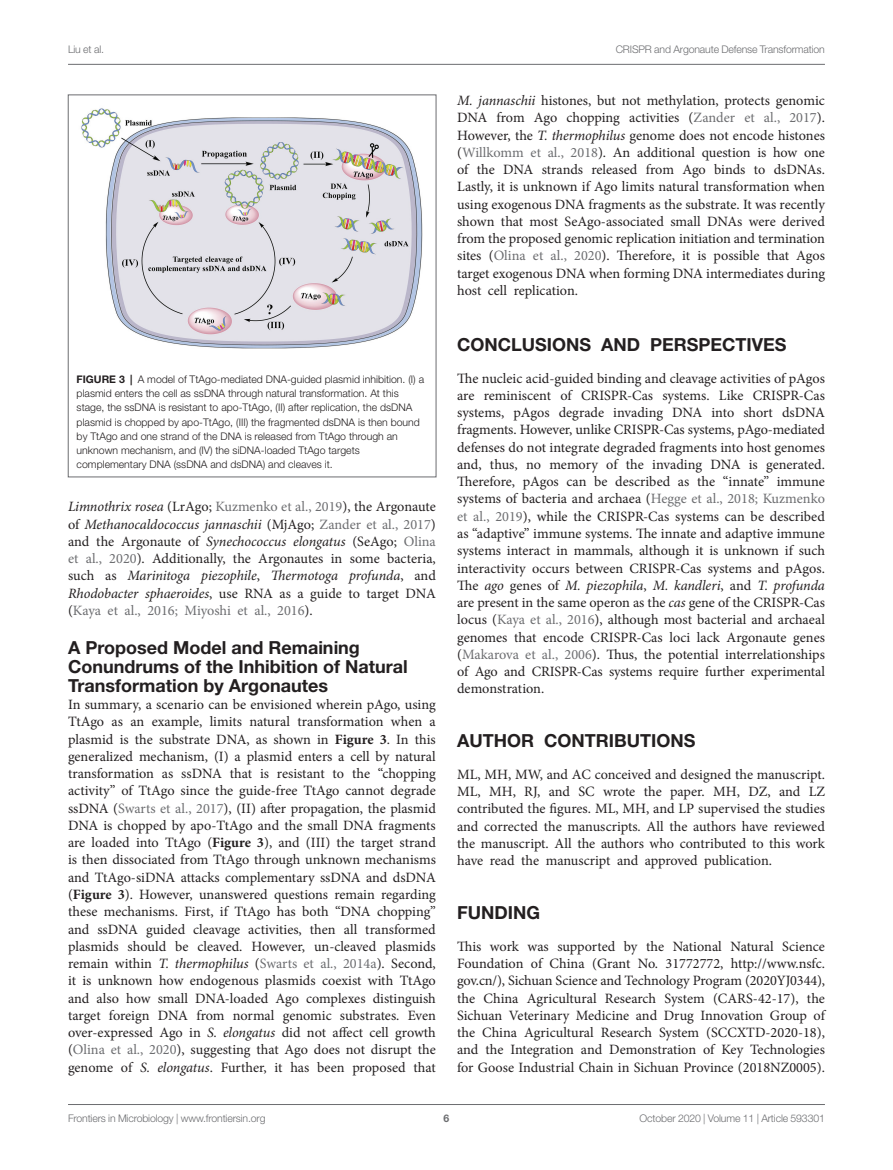
<style>
.page{position:relative;width:893px;height:1170px;background:#fff}
.page>*{position:absolute;margin:0;border:0;box-sizing:border-box;transform-origin:0 0}
.HEAD_2{font:700 18px/18.8px "Helvetica Neue LT Std";color:#231f20}
.HEAD_1{font:700 18px "Helvetica Neue LT Std";color:#231f20}
.TEXT_FLUSH{font:14.25px/17.2px "Minion Pro";letter-spacing:-.005em;color:#231f20;text-align:justify}
.FIG_LEG{font:300 10.5px/14.2px "Helvetica Neue LT Std";color:#231f20}
.t1{font:300 10.5px "Helvetica Neue LT Std";letter-spacing:-.015em;color:#6c6d70}
.t2{font:700 10.5px "Helvetica Neue LT Std";color:#6c6d70}
.s1{font-weight:700}
.s2{font-style:italic}
.s3{color:#6c6d70}
</style>
<div class="page">
<hr style="left:68px;top:64px;width:757px;height:1px;background:#6c6d70">
<hr style="left:68px;top:1104px;width:757px;height:1px;background:#6c6d70">
<img style="left:81px;top:108px;width:342px;height:241px">
<p class="t1" style="left:68px;top:42px;width:38px">Liu et al.</p>
<p class="t1" style="left:616px;top:42px;width:211px">CRISPR and Argonaute Defense Transformation</p>
<p class="FIG_LEG" style="left:77px;top:372px;width:349px"><span class="s1">FIGURE 3 |</span> A model of TtAgo-mediated DNA-guided plasmid inhibition. (I) a plasmid enters the cell as ssDNA through natural transformation. At this stage, the ssDNA is resistant to apo-TtAgo, (II) after replication, the dsDNA plasmid is chopped by apo-TtAgo, (III) the fragmented dsDNA is then bound by TtAgo and one strand of the DNA is released from TtAgo through an unknown mechanism, and (IV) the siDNA-loaded TtAgo targets complementary DNA (ssDNA and dsDNA) and cleaves it.</p>
<p class="TEXT_FLUSH" style="left:68px;top:498px;width:369px"><span class="s2">Limnothrix rosea</span> (LrAgo; <span class="s3">Kuzmenko et al., 2019</span>), the Argonaute of <span class="s2">Methanocaldococcus jannaschii</span> (MjAgo; <span class="s3">Zander et al., 2017</span>) and the Argonaute of <span class="s2">Synechococcus elongatus</span> (SeAgo; <span class="s3">Olina et al., 2020</span>). Additionally, the Argonautes in some bacteria, such as <span class="s2">Marinitoga piezophile</span>, <span class="s2">Thermotoga profunda</span>, and <span class="s2">Rhodobacter sphaeroides</span>, use RNA as a guide to target DNA (<span class="s3">Kaya et al., 2016; Miyoshi et al., 2016</span>).</p>
<p class="HEAD_2" style="left:68px;top:638px;width:341px">A Proposed Model and Remaining<br>Conundrums of the Inhibition of Natural<br>Transformation by Argonautes</p>
<p class="TEXT_FLUSH" style="left:68px;top:696px;width:369px">In summary, a scenario can be envisioned wherein pAgo, using TtAgo as an example, limits natural transformation when a plasmid is the substrate DNA, as shown in <span class="s1">Figure 3</span>. In this generalized mechanism, (I) a plasmid enters a cell by natural transformation as ssDNA that is resistant to the “chopping activity” of TtAgo since the guide-free TtAgo cannot degrade ssDNA (<span class="s3">Swarts et al., 2017</span>), (II) after propagation, the plasmid DNA is chopped by apo-TtAgo and the small DNA fragments are loaded into TtAgo (<span class="s1">Figure 3</span>), and (III) the target strand is then dissociated from TtAgo through unknown mechanisms and TtAgo-siDNA attacks complementary ssDNA and dsDNA (<span class="s1">Figure 3</span>). However, unanswered questions remain regarding these mechanisms. First, if TtAgo has both “DNA chopping” and ssDNA guided cleavage activities, then all transformed plasmids should be cleaved. However, un-cleaved plasmids remain within <span class="s2">T. thermophilus</span> (<span class="s3">Swarts et al., 2014a</span>). Second, it is unknown how endogenous plasmids coexist with TtAgo and also how small DNA-loaded Ago complexes distinguish target foreign DNA from normal genomic substrates. Even over-expressed Ago in <span class="s2">S. elongatus</span> did not affect cell growth (<span class="s3">Olina et al., 2020</span>), suggesting that Ago does not disrupt the genome of <span class="s2">S. elongatus</span>. Further, it has been proposed that</p>
<p class="TEXT_FLUSH" style="left:457px;top:92px;width:369px"><span class="s2">M. jannaschii</span> histones, but not methylation, protects genomic DNA from Ago chopping activities (<span class="s3">Zander et al., 2017</span>).<br>However, the <span class="s2">T. thermophilus</span> genome does not encode histones (<span class="s3">Willkomm et al., 2018</span>). An additional question is how one of the DNA strands released from Ago binds to dsDNAs.<br>Lastly, it is unknown if Ago limits natural transformation when using exogenous DNA fragments as the substrate. It was recently shown that most SeAgo-associated small DNAs were derived from the proposed genomic replication initiation and termination sites (<span class="s3">Olina et al., 2020</span>). Therefore, it is possible that Agos target exogenous DNA when forming DNA intermediates during host cell replication.</p>
<p class="HEAD_1" style="left:457px;top:333px;width:331px">CONCLUSIONS AND PERSPECTIVES</p>
<p class="TEXT_FLUSH" style="left:457px;top:369px;width:369px">The nucleic acid-guided binding and cleavage activities of pAgos are reminiscent of CRISPR-Cas systems. Like CRISPR-Cas systems, pAgos degrade invading DNA into short dsDNA fragments. However, unlike CRISPR-Cas systems, pAgo-mediated defenses do not integrate degraded fragments into host genomes and, thus, no memory of the invading DNA is generated.<br>Therefore, pAgos can be described as the “innate” immune systems of bacteria and archaea (<span class="s3">Hegge et al., 2018; Kuzmenko et al., 2019</span>), while the CRISPR-Cas systems can be described as “adaptive” immune systems. The innate and adaptive immune systems interact in mammals, although it is unknown if such interactivity occurs between CRISPR-Cas systems and pAgos.<br>The <span class="s2">ago</span> genes of <span class="s2">M. piezophila</span>, <span class="s2">M. kandleri</span>, and <span class="s2">T. profunda </span>are present in the same operon as the <span class="s2">cas</span> gene of the CRISPR-Cas locus (<span class="s3">Kaya et al., 2016</span>), although most bacterial and archaeal genomes that encode CRISPR-Cas loci lack Argonaute genes (<span class="s3">Makarova et al., 2006</span>). Thus, the potential interrelationships of Ago and CRISPR-Cas systems require further experimental demonstration.</p>
<p class="HEAD_1" style="left:457px;top:729px;width:240px">AUTHOR CONTRIBUTIONS</p>
<p class="TEXT_FLUSH" style="left:457px;top:765px;width:369px">ML, MH, MW, and AC conceived and designed the manuscript.<br>ML, MH, RJ, and SC wrote the paper. MH, DZ, and LZ contributed the figures. ML, MH, and LP supervised the studies and corrected the manuscripts. All the authors have reviewed the manuscript. All the authors who contributed to this work have read the manuscript and approved publication.</p>
<p class="HEAD_1" style="left:457px;top:901px;width:84px">FUNDING</p>
<p class="TEXT_FLUSH" style="left:457px;top:937px;width:369px">This work was supported by the National Natural Science Foundation of China (Grant No. 31772772, http://www.nsfc. gov.cn/), Sichuan Science and Technology Program (2020YJ0344), the China Agricultural Research System (CARS-42-17), the Sichuan Veterinary Medicine and Drug Innovation Group of the China Agricultural Research System (SCCXTD-2020-18), and the Integration and Demonstration of Key Technologies for Goose Industrial Chain in Sichuan Province (2018NZ0005).</p>
<p class="t1" style="left:68px;top:1111px;width:199px">Frontiers in Microbiology | www.frontiersin.org</p>
<p class="t2" style="left:444px;top:1111px;width:7px">6</p>
<p class="t1" style="left:640px;top:1111px;width:187px">October 2020 | Volume 11 | Article 593301</p>
</div>
